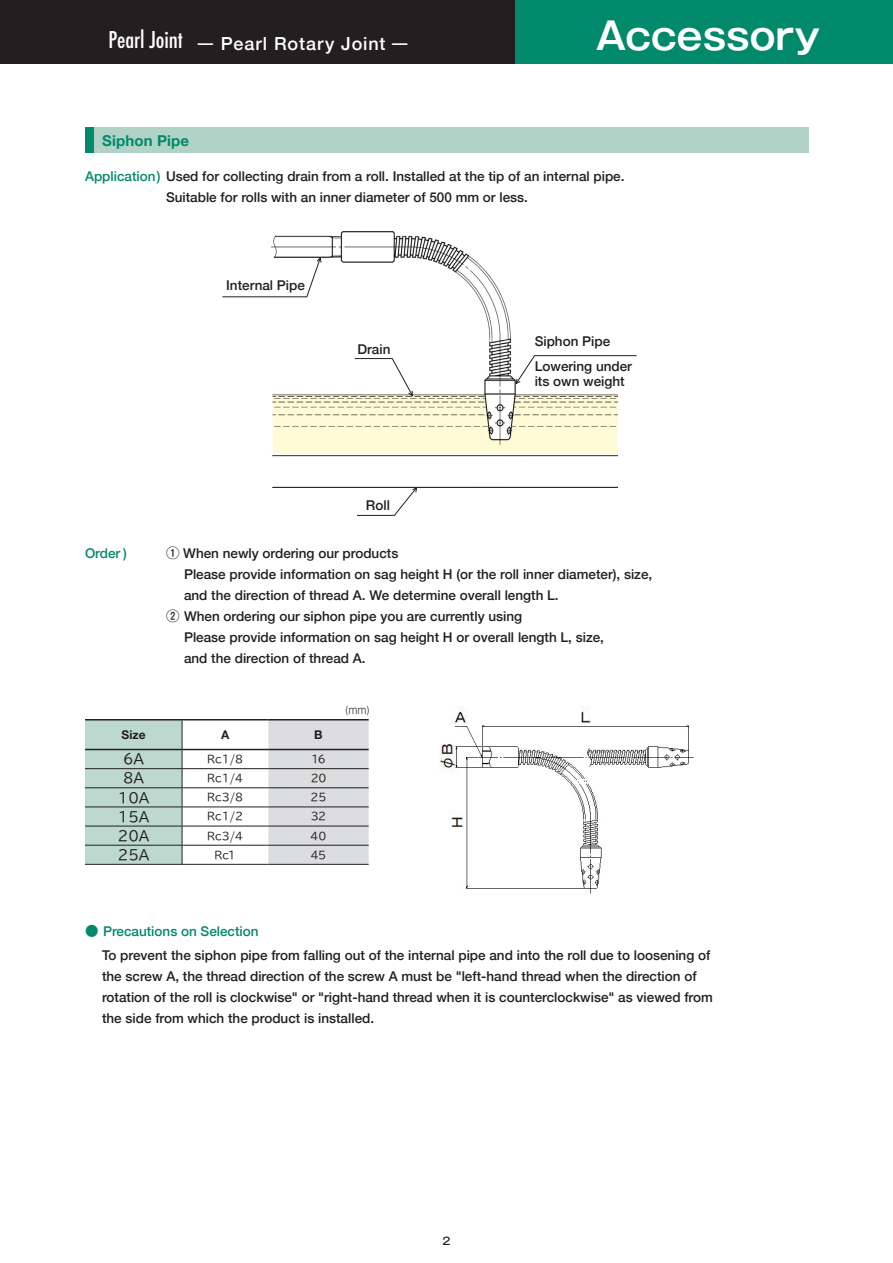
<style>
.page{position:relative;width:893px;height:1263px;background:#fff}
.page>*{position:absolute;margin:0;border:0;box-sizing:border-box;transform-origin:0 0}
.t1{font:700 37.5px "P Gothic MB101 Pr 6 N De";color:#fff}
.t2{font:500 18px "Helvetica Neue";letter-spacing:.05em;color:#fff}
.t3{font:700 15px "Helvetica Neue";letter-spacing:.015em;color:#00896b}
.t4{font:13.8px "TBUD Go Std";color:#231f20}
.t5{font:500 13.5px/21px "Helvetica Neue";color:#231f20}
.t6{font:500 13.5px "Helvetica Neue";color:#00896b}
.t7{font:700 12px "Helvetica Neue";color:#231f20}
.t8{font:10.5px "TBUD Go Std";color:#231f20}
.t9{font:300 10.5px "P Gothic MB101 Pr 6 N";color:#231f20}
.t10{font:500 10.5px "P Gothic MB101 Pr 6 N";color:#231f20}
.s1{font-family:"Futura";font-stretch:condensed;font-size:22.5px}
.s2{font-family:"P Gothic MB101 Pr 6 N";font-weight:400}
.s3{color:#00896b}
.s4{font-family:"P Gothic MB101 Pr 6 N"}
.s5{font-family:"P Gothic MB101 Pr 6 N";color:#00896b}
</style>
<div class="page">
<svg style="left:85px;top:720px;width:284px;height:144px"></svg>
<hr style="left:85px;top:719px;width:97px;height:1px;background:#231f20">
<hr style="left:182px;top:719px;width:86px;height:1px;background:#231f20">
<hr style="left:268px;top:719px;width:101px;height:1px;background:#231f20">
<hr style="left:85px;top:768px;width:97px;height:1px;background:#231f20">
<hr style="left:182px;top:768px;width:86px;height:1px;background:#231f20">
<hr style="left:268px;top:768px;width:101px;height:1px;background:#231f20">
<hr style="left:85px;top:787px;width:97px;height:1px;background:#231f20">
<hr style="left:182px;top:787px;width:86px;height:1px;background:#231f20">
<hr style="left:268px;top:787px;width:101px;height:1px;background:#231f20">
<hr style="left:85px;top:806px;width:97px;height:1px;background:#231f20">
<hr style="left:182px;top:806px;width:86px;height:1px;background:#231f20">
<hr style="left:268px;top:806px;width:101px;height:1px;background:#231f20">
<hr style="left:85px;top:826px;width:97px;height:1px;background:#231f20">
<hr style="left:182px;top:826px;width:86px;height:1px;background:#231f20">
<hr style="left:268px;top:826px;width:101px;height:1px;background:#231f20">
<hr style="left:85px;top:845px;width:97px;height:1px;background:#231f20">
<hr style="left:182px;top:845px;width:86px;height:1px;background:#231f20">
<hr style="left:268px;top:845px;width:101px;height:1px;background:#231f20">
<hr style="left:85px;top:864px;width:97px;height:1px;background:#231f20">
<hr style="left:182px;top:864px;width:86px;height:1px;background:#231f20">
<hr style="left:268px;top:864px;width:101px;height:1px;background:#231f20">
<hr style="left:85px;top:749px;width:97px;height:1px;background:#231f20">
<hr style="left:182px;top:749px;width:86px;height:1px;background:#231f20">
<hr style="left:268px;top:749px;width:101px;height:1px;background:#231f20">
<img style="left:439px;top:707px;width:255px;height:187px">
<img style="left:271px;top:232px;width:347px;height:255px">
<div style="left:0;top:0;width:514px;height:64px;background:#231f20"></div>
<div style="left:514px;top:0;width:379px;height:64px;background:#00896b"></div>
<div style="left:85px;top:128px;width:724px;height:25px;background:#b1d2c7"></div>
<div style="left:85px;top:128px;width:9px;height:25px;background:#00896b"></div>
<svg style="left:222px;top:256px;width:100px;height:42px"></svg>
<svg style="left:356px;top:486px;width:62px;height:30px"></svg>
<svg style="left:273px;top:355px;width:364px;height:99px"></svg>
<h2 class="t2" style="left:108px;top:29px;width:302px"><span class="s1">Pearl Joint</span> <span class="s2">ー</span> Pearl Rotary Joint <span class="s2">ー</span></h2>
<h1 class="t1" style="left:596px;top:15px;width:226px">Accessory</h1>
<p class="t3" style="left:102px;top:129px;width:89px">Siphon Pipe</p>
<p class="t5" style="left:166px;top:164px;width:460px;text-indent:-81px"><span class="s3">Application)</span> Used for collecting drain from a roll. Installed at the tip of an internal pipe.<br>Suitable for rolls with an inner diameter of 500 mm or less.</p>
<p class="t5" style="left:226px;top:273px;width:80px">Internal Pipe</p>
<p class="t5" style="left:357px;top:338px;width:35px">Drain</p>
<p class="t5" style="left:366px;top:493px;width:26px">Roll</p>
<p class="t5" style="left:535px;top:330px;width:77px">Siphon Pipe</p>
<p class="t5" style="left:535px;top:357px;width:99px;line-height:15px">Lowering under its own weight</p>
<p class="t6" style="left:85px;top:542px;width:43px">Order )</p>
<p class="t5" style="left:166px;top:542px;width:234px"><span class="s4">①</span> When newly ordering our products</p>
<p class="t5" style="left:184px;top:563px;width:470px">Please provide information on sag height H (or the roll inner diameter), size,</p>
<p class="t5" style="left:184px;top:584px;width:376px">and the direction of thread A. We determine overall length L.</p>
<p class="t5" style="left:166px;top:605px;width:358px"><span class="s4">②</span> When ordering our siphon pipe you are currently using</p>
<p class="t5" style="left:184px;top:626px;width:421px">Please provide information on sag height H or overall length L, size,</p>
<p class="t5" style="left:184px;top:647px;width:183px">and the direction of thread A.</p>
<p class="t7" style="left:122px;top:725px;width:25px">Size</p>
<p class="t7" style="left:221px;top:725px;width:10px">A</p>
<p class="t7" style="left:314px;top:725px;width:10px">B</p>
<p class="t4" style="left:123px;top:748px;width:23px">6A</p>
<p class="t8" style="left:207px;top:750px;width:37px">Rc1/8</p>
<p class="t8" style="left:311px;top:750px;width:16px">16</p>
<p class="t4" style="left:123px;top:767px;width:23px">8A</p>
<p class="t8" style="left:207px;top:770px;width:37px">Rc1/4</p>
<p class="t8" style="left:311px;top:770px;width:17px">20</p>
<p class="t4" style="left:118px;top:786px;width:33px">10A</p>
<p class="t8" style="left:207px;top:789px;width:37px">Rc3/8</p>
<p class="t8" style="left:311px;top:789px;width:17px">25</p>
<p class="t4" style="left:118px;top:805px;width:33px">15A</p>
<p class="t8" style="left:207px;top:808px;width:37px">Rc1/2</p>
<p class="t8" style="left:311px;top:808px;width:17px">32</p>
<p class="t4" style="left:118px;top:824px;width:33px">20A</p>
<p class="t8" style="left:207px;top:827px;width:37px">Rc3/4</p>
<p class="t8" style="left:311px;top:827px;width:17px">40</p>
<p class="t4" style="left:118px;top:843px;width:33px">25A</p>
<p class="t8" style="left:215px;top:846px;width:23px">Rc1</p>
<p class="t8" style="left:311px;top:846px;width:17px">45</p>
<p class="t9" style="left:345px;top:701px;width:26px">(mm)</p>
<p class="t5" style="left:102px;top:918px;width:610px;line-height:23.7px;text-indent:-17px"><span class="s5">●</span> <span class="s3">Precautions on Selection<br></span>To prevent the siphon pipe from falling out of the internal pipe and into the roll due to loosening of</p>
<p class="t5" style="left:102px;top:964px;width:612px">the screw A, the thread direction of the screw A must be "left-hand thread when the direction of rotation of the roll is clockwise" or "right-hand thread when it is counterclockwise" as viewed from the side from which the product is installed.</p>
<p class="t10" style="left:442px;top:1235px;width:9px">2</p>
</div>
